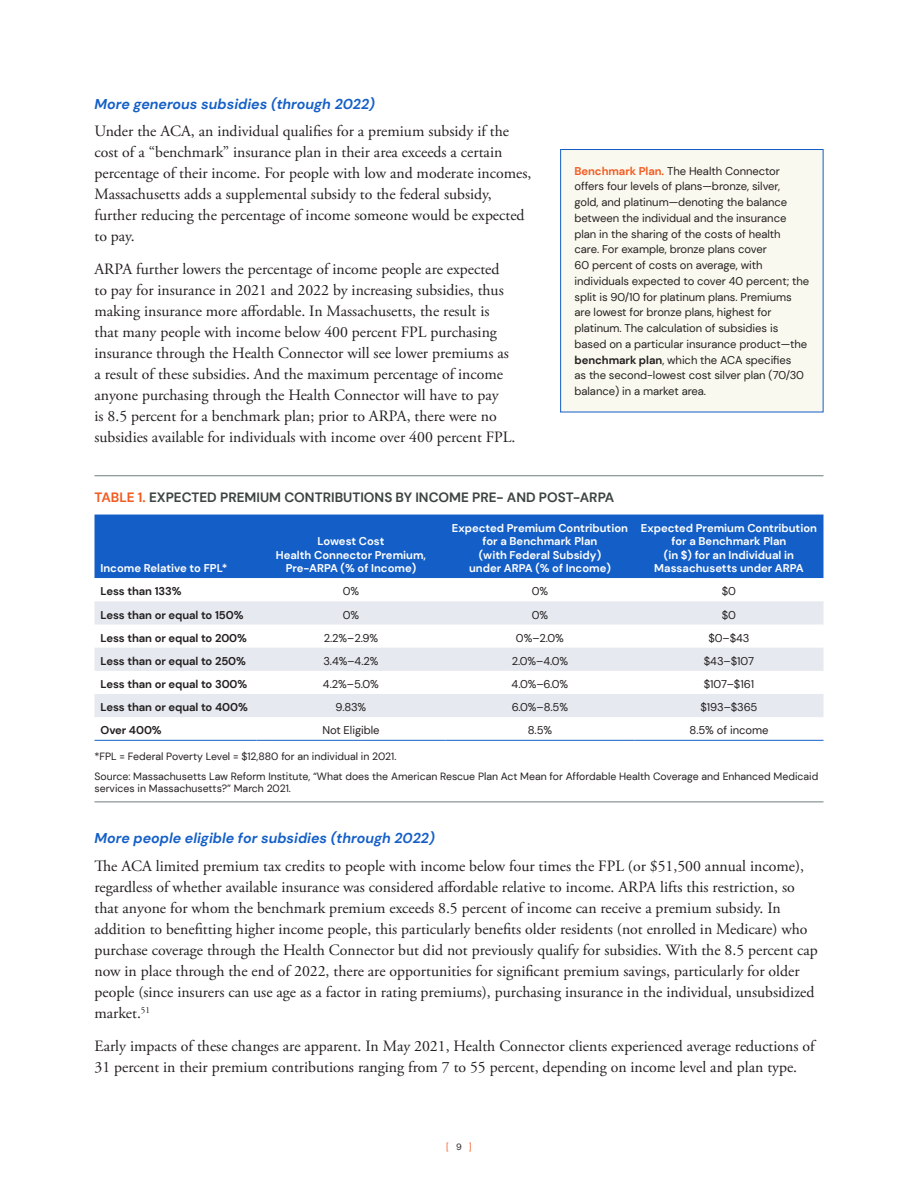
<style>
.page{position:relative;width:918px;height:1188px;background:#fff}
.page>*{position:absolute;margin:0;border:0;box-sizing:border-box;transform-origin:0 0}
.body_text{font:15.75px/21px "Adobe Garamond Pro";color:#231f20}
.head_4{font:italic 700 14.25px "DM Sans";color:#145fc7}
.figure_head{font:700 13.5px "DM Sans";color:#3d4543}
.callout_text{font:11.25px/15.8px "DM Sans";letter-spacing:-.005em;color:#231f20}
.table_head_7_5{font:700 11.25px/13.5px "DM Sans";color:#fff;text-align:center}
.table_text_7_5pt{font:11.25px "DM Sans";letter-spacing:-.005em;color:#231f20}
.table_text_7_5pt-2{font:700 11.25px "DM Sans";letter-spacing:-.005em;color:#231f20}
.figure_note_rule_bel{font:10.5px/12.6px "DM Sans";color:#231f20}
.figure_note{font:10.5px "DM Sans";color:#231f20}
.t1{font:9px "DM Sans";color:#f25b21}
.s1{font-weight:700;color:#f25b21}
.s2{font-weight:700}
.s3{color:#f25b21}
.s4{color:#231f20}
</style>
<div class="page">
<hr style="left:94px;top:475px;width:730px;height:1px;background:#6f7c7d">
<hr style="left:94px;top:802px;width:730px;height:1px;background:#6f7c7d">
<div style="left:94px;top:515px;width:730px;height:63px;background:#145fc7"></div>
<svg style="left:94px;top:578px;width:730px;height:162px"></svg>
<svg style="left:94px;top:601px;width:730px;height:116px;fill:#e6e9ef"></svg>
<hr style="left:94px;top:740px;width:162px;height:1px;background:#145fc7">
<hr style="left:256px;top:740px;width:190px;height:1px;background:#145fc7">
<hr style="left:446px;top:740px;width:188px;height:1px;background:#145fc7">
<hr style="left:634px;top:740px;width:190px;height:1px;background:#145fc7">
<div style="left:561px;top:150px;width:262px;height:262px;background:#faf9ef"></div>
<div style="left:560px;top:149px;width:264px;height:263px;border:1px solid #145fc7"></div>
<p class="head_4" style="left:94px;top:95px;width:282px">More generous subsidies (through 2022)</p>
<p class="body_text" style="left:94px;top:121px;width:438px">Under the ACA, an individual qualifies for a premium subsidy if the cost of a “benchmark” insurance plan in their area exceeds a certain percentage of their income. For people with low and moderate incomes, Massachusetts adds a supplemental subsidy to the federal subsidy, further reducing the percentage of income someone would be expected to pay.</p>
<p class="body_text" style="left:94px;top:259px;width:423px">ARPA further lowers the percentage of income people are expected to pay for insurance in 2021 and 2022 by increasing subsidies, thus making insurance more affordable. In Massachusetts, the result is that many people with income below 400 percent FPL purchasing insurance through the Health Connector will see lower premiums as a result of these subsidies. And the maximum percentage of income anyone purchasing through the Health Connector will have to pay<br>is 8.5 percent for a benchmark plan; prior to ARPA, there were no subsidies available for individuals with income over 400 percent FPL.</p>
<p class="callout_text" style="left:574px;top:163px;width:236px"><span class="s1">Benchmark Plan.</span> The Health Connector offers four levels of plans—bronze, silver,<br>gold, and platinum—denoting the balance between the individual and the insurance plan in the sharing of the costs of health<br>care. For example, bronze plans cover<br>60 percent of costs on average, with individuals expected to cover 40 percent; the split is 90/10 for platinum plans. Premiums are lowest for bronze plans, highest for platinum. The calculation of subsidies is based on a particular insurance product—the <span class="s2">benchmark plan</span>, which the ACA specifies<br>as the second-lowest cost silver plan (70/30 balance) in a market area.</p>
<p class="figure_head" style="left:94px;top:489px;width:521px"><span class="s3">TABLE 1.</span> EXPECTED PREMIUM CONTRIBUTIONS BY INCOME PRE- AND POST-ARPA</p>
<p class="table_head_7_5" style="left:101px;top:562px;width:129px">Income Relative to FPL*</p>
<p class="table_head_7_5" style="left:276px;top:535px;width:152px">Lowest Cost<br>Health Connector Premium,<br>Pre-ARPA (% of Income)</p>
<p class="table_head_7_5" style="left:452px;top:521px;width:178px">Expected Premium Contribution for a Benchmark Plan<br>(with Federal Subsidy)<br>under ARPA (% of Income)</p>
<p class="table_head_7_5" style="left:641px;top:521px;width:178px">Expected Premium Contribution for a Benchmark Plan<br>(in $) for an Individual in<br>Massachusetts under ARPA</p>
<p class="table_text_7_5pt-2" style="left:101px;top:584px;width:83px">Less than 133%</p>
<p class="table_text_7_5pt" style="left:343px;top:584px;width:18px">0%</p>
<p class="table_text_7_5pt" style="left:532px;top:584px;width:18px">0%</p>
<p class="table_text_7_5pt" style="left:722px;top:584px;width:16px">$0</p>
<p class="table_text_7_5pt-2" style="left:101px;top:608px;width:145px">Less than or equal to 150%</p>
<p class="table_text_7_5pt" style="left:343px;top:608px;width:18px">0%</p>
<p class="table_text_7_5pt" style="left:532px;top:608px;width:18px">0%</p>
<p class="table_text_7_5pt" style="left:722px;top:608px;width:16px">$0</p>
<p class="table_text_7_5pt-2" style="left:101px;top:631px;width:148px">Less than or equal to 200%</p>
<p class="table_text_7_5pt" style="left:324px;top:631px;width:56px">2.2%–2.9%</p>
<p class="table_text_7_5pt" style="left:516px;top:631px;width:50px">0%–2.0%</p>
<p class="table_text_7_5pt" style="left:708px;top:631px;width:43px">$0–$43</p>
<p class="table_text_7_5pt-2" style="left:101px;top:654px;width:147px">Less than or equal to 250%</p>
<p class="table_text_7_5pt" style="left:323px;top:654px;width:57px">3.4%–4.2%</p>
<p class="table_text_7_5pt" style="left:512px;top:654px;width:58px">2.0%–4.0%</p>
<p class="table_text_7_5pt" style="left:704px;top:654px;width:52px">$43–$107</p>
<p class="table_text_7_5pt-2" style="left:101px;top:677px;width:148px">Less than or equal to 300%</p>
<p class="table_text_7_5pt" style="left:323px;top:677px;width:58px">4.2%–5.0%</p>
<p class="table_text_7_5pt" style="left:512px;top:677px;width:58px">4.0%–6.0%</p>
<p class="table_text_7_5pt" style="left:704px;top:677px;width:52px">$107–$161</p>
<p class="table_text_7_5pt-2" style="left:101px;top:700px;width:149px">Less than or equal to 400%</p>
<p class="table_text_7_5pt" style="left:336px;top:700px;width:32px">9.83%</p>
<p class="table_text_7_5pt" style="left:512px;top:700px;width:58px">6.0%–8.5%</p>
<p class="table_text_7_5pt" style="left:700px;top:700px;width:59px">$193–$365</p>
<p class="table_text_7_5pt-2" style="left:101px;top:723px;width:63px">Over 400%</p>
<p class="table_text_7_5pt" style="left:322px;top:723px;width:59px">Not Eligible</p>
<p class="table_text_7_5pt" style="left:528px;top:723px;width:26px">8.5%</p>
<p class="table_text_7_5pt" style="left:690px;top:723px;width:80px">8.5% of income</p>
<p class="figure_note" style="left:94px;top:750px;width:304px">*FPL = Federal Poverty Level = $12,880 for an individual in 2021.</p>
<p class="figure_note_rule_bel" style="left:94px;top:770px;width:725px">Source: Massachusetts Law Reform Institute, “What does the American Rescue Plan Act Mean for Affordable Health Coverage and Enhanced Medicaid services in Massachusetts?” March 2021.</p>
<p class="head_4" style="left:94px;top:829px;width:342px">More people eligible for subsidies (through 2022)</p>
<p class="body_text" style="left:94px;top:856px;width:725px">The ACA limited premium tax credits to people with income below four times the FPL (or $51,500 annual income), regardless of whether available insurance was considered affordable relative to income. ARPA lifts this restriction, so that anyone for whom the benchmark premium exceeds 8.5 percent of income can receive a premium subsidy. In addition to benefitting higher income people, this particularly benefits older residents (not enrolled in Medicare) who purchase coverage through the Health Connector but did not previously qualify for subsidies. With the 8.5 percent cap now in place through the end of 2022, there are opportunities for significant premium savings, particularly for older people (since insurers can use age as a factor in rating premiums), purchasing insurance in the individual, unsubsidized market.<sup>51</sup></p>
<p class="body_text" style="left:94px;top:1036px;width:722px">Early impacts of these changes are apparent. In May 2021, Health Connector clients experienced average reductions of<br>31 percent in their premium contributions ranging from 7 to 55 percent, depending on income level and plan type.</p>
<p class="t1" style="left:446px;top:1141px;width:27px">[ <span class="s4">9</span> ]</p>
</div>
